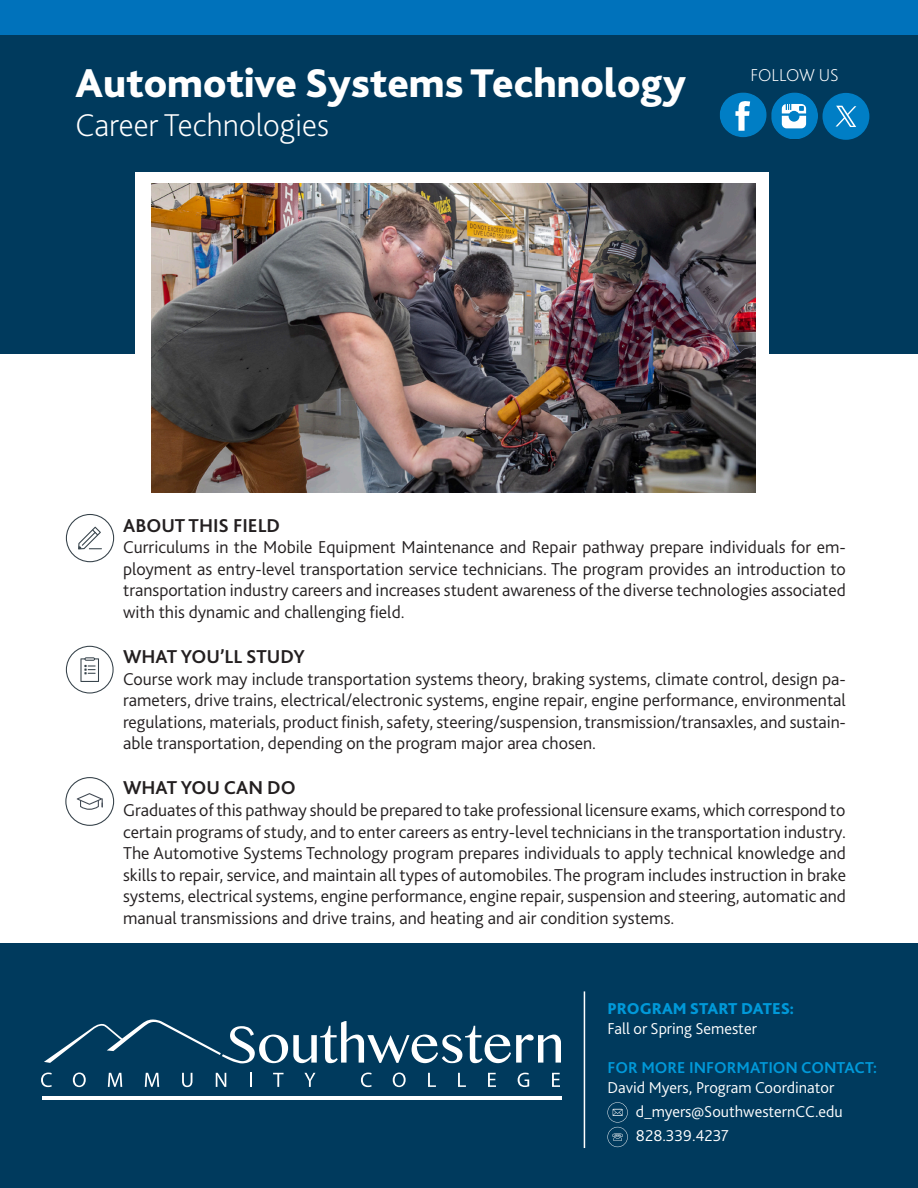
<style>
.page{position:relative;width:918px;height:1188px;background:#fff}
.page>*{position:absolute;margin:0;border:0;box-sizing:border-box;transform-origin:0 0}
.t1{font:800 42px "Bliss 2";color:#fff}
.t2{font:200 33px "Bliss 2";color:#fff}
.t3{font:700 19.5px "Bliss 2";color:#231f20}
.t4{font:300 18px/21.6px "Bliss 2";color:#231f20;text-align:justify}
.t5{font:200 18px "Bliss 2";color:#fff}
.t6{font:300 16.5px "Bliss 2";color:#fff}
.t7{font:700 16.5px "Bliss 2";color:#0099d9}
.t8{font:800 16.5px "Bliss 2";color:#0099d9}
</style>
<div class="page">
<div style="left:0;top:0;width:918px;height:353px;background:#003a5d"></div>
<div style="left:0;top:0;width:918px;height:35px;background:#0072bb"></div>
<svg style="left:720px;top:93px;width:98px;height:46px"></svg>
<div style="left:0;top:944px;width:918px;height:244px;background:#003a5d"></div>
<div style="left:823px;top:93px;width:46px;height:47px;background:#007ec5;border-radius:50%"></div>
<svg style="left:836px;top:106px;width:20px;height:21px"></svg>
<div style="left:135px;top:172px;width:634px;height:302px;background:#fff"></div>
<hr style="left:42px;top:1096px;width:519px;height:3px;background:#fff">
<svg style="left:41px;top:1073px;width:11px;height:14px"></svg>
<svg style="left:73px;top:1073px;width:13px;height:14px"></svg>
<svg style="left:108px;top:1073px;width:14px;height:14px"></svg>
<svg style="left:145px;top:1073px;width:14px;height:14px"></svg>
<svg style="left:182px;top:1073px;width:10px;height:14px"></svg>
<svg style="left:216px;top:1073px;width:10px;height:14px"></svg>
<svg style="left:250px;top:1073px;width:1px;height:14px"></svg>
<svg style="left:273px;top:1073px;width:11px;height:14px"></svg>
<svg style="left:304px;top:1073px;width:11px;height:14px"></svg>
<svg style="left:361px;top:1073px;width:11px;height:14px"></svg>
<svg style="left:393px;top:1073px;width:13px;height:14px"></svg>
<svg style="left:428px;top:1073px;width:8px;height:14px"></svg>
<svg style="left:458px;top:1073px;width:8px;height:14px"></svg>
<svg style="left:488px;top:1073px;width:8px;height:14px"></svg>
<svg style="left:518px;top:1073px;width:11px;height:14px"></svg>
<svg style="left:552px;top:1073px;width:8px;height:14px"></svg>
<svg style="left:44px;top:1020px;width:517px;height:44px"></svg>
<svg style="left:66px;top:514px;width:48px;height:48px"></svg>
<svg style="left:66px;top:646px;width:48px;height:48px"></svg>
<svg style="left:65px;top:777px;width:49px;height:49px"></svg>
<img style="left:151px;top:184px;width:605px;height:308px">
<hr style="left:584px;top:991px;width:1px;height:157px;background:#fff">
<svg style="left:607px;top:1102px;width:21px;height:45px"></svg>
<p class="t1" style="left:76px;top:57px;width:612px">Automotive Systems Technology</p>
<p class="t2" style="left:76px;top:105px;width:255px">Career Technologies</p>
<p class="t5" style="left:751px;top:64px;width:90px">FOLLOW US</p>
<p class="t3" style="left:123px;top:513px;width:159px">ABOUT THIS FIELD</p>
<p class="t4" style="left:123px;top:536px;width:724px">Curriculums in the Mobile Equipment Maintenance and Repair pathway prepare individuals for em&shy;ployment as entry-level transportation service technicians. The program provides an introduction to transportation industry careers and increases student awareness of the diverse technologies associated with this dynamic and challenging field.</p>
<p class="t3" style="left:123px;top:644px;width:183px">WHAT YOU’LL STUDY</p>
<p class="t4" style="left:123px;top:667px;width:724px">Course work may include transportation systems theory, braking systems, climate control, design pa&shy;rameters, drive trains, electrical/electronic systems, engine repair, engine performance, environmental regulations, materials, product finish, safety, steering/suspension, transmission/transaxles, and sustain&shy;able transportation, depending on the program major area chosen.</p>
<p class="t3" style="left:123px;top:776px;width:174px">WHAT YOU CAN DO</p>
<p class="t4" style="left:123px;top:799px;width:724px">Graduates of this pathway should be prepared to take professional licensure exams, which correspond to certain programs of study, and to enter careers as entry-level technicians in the transportation industry.</p>
<p class="t4" style="left:123px;top:842px;width:724px">The Automotive Systems Technology program prepares individuals to apply technical knowledge and skills to repair, service, and maintain all types of automobiles. The program includes instruction in brake systems, electrical systems, engine performance, engine repair, suspension and steering, automatic and manual transmissions and drive trains, and heating and air condition systems.</p>
<p class="t8" style="left:607px;top:998px;width:188px">PROGRAM START DATES:</p>
<p class="t6" style="left:607px;top:1018px;width:151px">Fall or Spring Semester</p>
<p class="t7" style="left:607px;top:1058px;width:271px">FOR MORE INFORMATION CONTACT:</p>
<p class="t6" style="left:607px;top:1077px;width:228px">David Myers, Program Coordinator</p>
<p class="t6" style="left:636px;top:1101px;width:208px">d_myers@SouthwesternCC.edu</p>
<p class="t6" style="left:636px;top:1125px;width:95px">828.339.4237</p>
</div>
